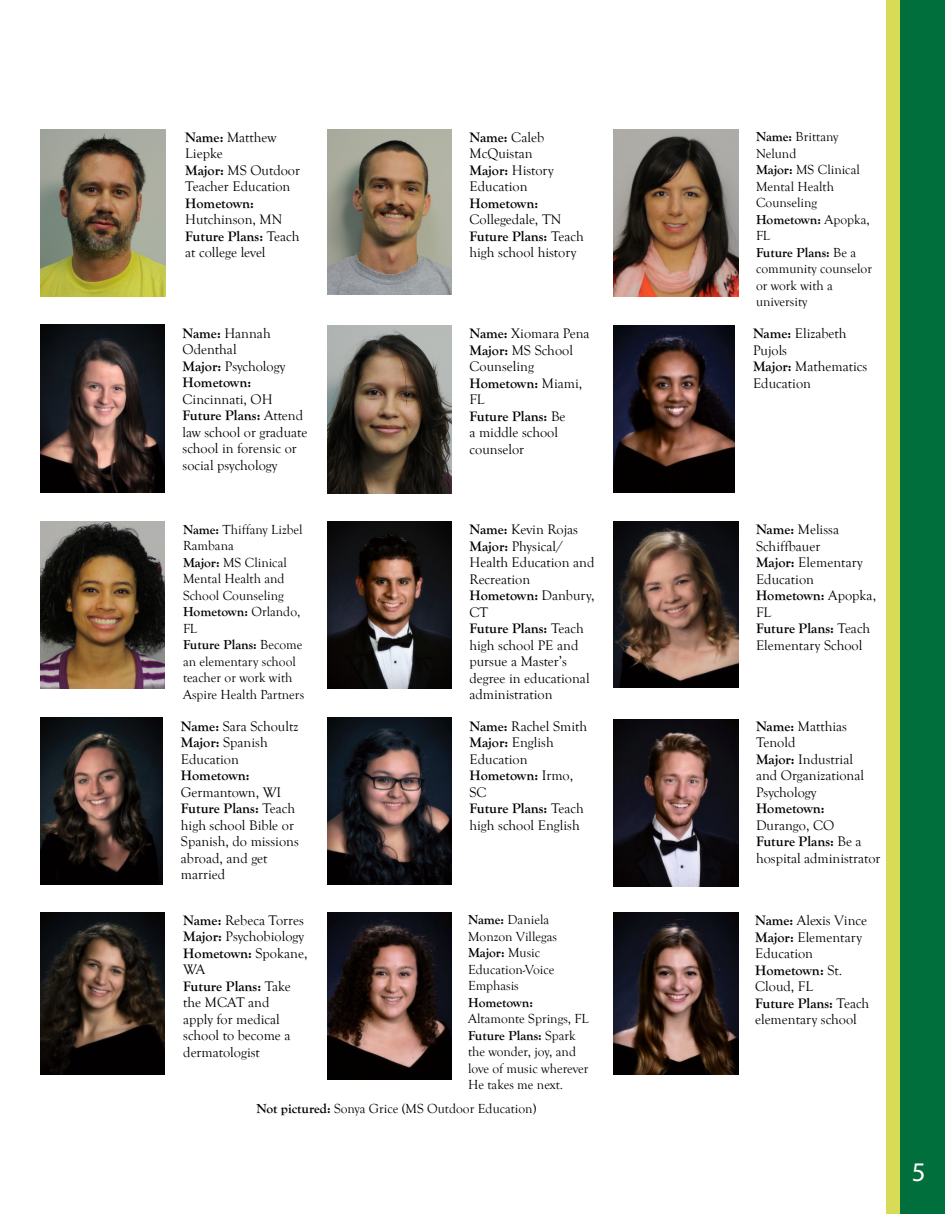
<style>
.page{position:relative;width:945px;height:1215px;background:#fff}
.page>*{position:absolute;margin:0;border:0;box-sizing:border-box;transform-origin:0 0}
.t1{font:27px "Myriad Pro";color:#fff}
.t2{font:14.25px/16.5px "Goudy Old Style T";color:#000}
.t3{font:700 14.25px "Goudy Old Style T";color:#000}
.t4{font:13.5px/16.5px "Goudy Old Style T";color:#000}
.t5{font:700 13.5px "Goudy Old Style T";color:#000}
.s1{font-weight:700}
</style>
<div class="page">
<div style="left:886px;top:0;width:45px;height:1214px;background:#d9da55"></div>
<div style="left:900px;top:0;width:45px;height:1214px;background:#006f3c"></div>
<img style="left:614px;top:129px;width:124px;height:167px">
<img style="left:40px;top:324px;width:125px;height:168px">
<img style="left:614px;top:325px;width:121px;height:167px">
<img style="left:327px;top:129px;width:125px;height:166px">
<img style="left:327px;top:912px;width:125px;height:167px">
<img style="left:40px;top:912px;width:125px;height:162px">
<img style="left:327px;top:718px;width:125px;height:167px">
<img style="left:614px;top:719px;width:124px;height:167px">
<img style="left:40px;top:718px;width:123px;height:167px">
<img style="left:614px;top:522px;width:124px;height:166px">
<img style="left:614px;top:912px;width:124px;height:162px">
<img style="left:327px;top:325px;width:125px;height:169px">
<img style="left:327px;top:522px;width:125px;height:167px">
<img style="left:40px;top:129px;width:126px;height:167px">
<img style="left:40px;top:522px;width:125px;height:166px">
<p class="t2" style="left:185px;top:129px;width:116px"><span class="s1">Name:</span> Matthew<br>Liepke<br><span class="s1">Major:</span> MS Outdoor<br>Teacher Education</p>
<p class="t3" style="left:185px;top:195px;width:70px">Hometown:</p>
<p class="t2" style="left:185px;top:212px;width:116px">Hutchinson, MN<br><span class="s1">Future Plans:</span> Teach at college level</p>
<p class="t2" style="left:183px;top:325px;width:104px"><span class="s1">Name:</span> Hannah<br>Odenthal<br><span class="s1">Major:</span> Psychology<br><span class="s1">Hometown:</span></p>
<p class="t2" style="left:183px;top:391px;width:126px">Cincinnati, OH<br><span class="s1">Future Plans:</span> Attend law school or graduate school in forensic or social psychology</p>
<p class="t4" style="left:183px;top:521px;width:123px"><span class="s1">Name:</span> Thiffany Lizbel<br>Rambana<br><span class="s1">Major:</span> MS Clinical<br>Mental Health and<br>School Counseling<br><span class="s1">Hometown:</span> Orlando,<br>FL<br><span class="s1">Future Plans:</span> Become an elementary school teacher or work with<br>Aspire Health Partners</p>
<p class="t2" style="left:181px;top:718px;width:119px"><span class="s1">Name:</span> Sara Schoultz<br><span class="s1">Major:</span> Spanish<br>Education</p>
<p class="t3" style="left:181px;top:767px;width:70px">Hometown:</p>
<p class="t2" style="left:181px;top:784px;width:119px">Germantown, WI<br><span class="s1">Future Plans:</span> Teach high school Bible or<br>Spanish, do missions abroad, and get married</p>
<p class="t2" style="left:183px;top:912px;width:126px"><span class="s1">Name:</span> Rebeca Torres<br><span class="s1">Major:</span> Psychobiology<br><span class="s1">Hometown:</span> Spokane,<br>WA<br><span class="s1">Future Plans:</span> Take the MCAT and<br>apply for medical school to become a dermatologist</p>
<p class="t2" style="left:470px;top:129px;width:86px"><span class="s1">Name:</span> Caleb<br>McQuistan<br><span class="s1">Major:</span> History<br>Education</p>
<p class="t3" style="left:470px;top:195px;width:70px">Hometown:</p>
<p class="t2" style="left:470px;top:212px;width:116px">Collegedale, TN<br><span class="s1">Future Plans:</span> Teach high school history</p>
<p class="t2" style="left:470px;top:326px;width:122px"><span class="s1">Name:</span> Xiomara Pena<br><span class="s1">Major:</span> MS School<br>Counseling<br><span class="s1">Hometown:</span> Miami,<br>FL<br><span class="s1">Future Plans:</span> Be<br>a middle school counselor</p>
<p class="t2" style="left:470px;top:522px;width:127px"><span class="s1">Name:</span> Kevin Rojas<br><span class="s1">Major:</span> Physical/<br>Health Education and<br>Recreation<br><span class="s1">Hometown:</span> Danbury,<br>CT<br><span class="s1">Future Plans:</span> Teach high school PE and pursue a Master’s degree in educational administration</p>
<p class="t4" style="left:756px;top:129px;width:118px"><span class="s1">Name:</span> Brittany<br>Nelund<br><span class="s1">Major:</span> MS Clinical<br>Mental Health<br>Counseling<br><span class="s1">Hometown:</span> Apopka,<br>FL<br><span class="s1">Future Plans:</span> Be a community counselor or work with a university</p>
<p class="t2" style="left:753px;top:325px;width:116px"><span class="s1">Name:</span> Elizabeth<br>Pujols<br><span class="s1">Major:</span> Mathematics<br>Education</p>
<p class="t2" style="left:756px;top:522px;width:122px"><span class="s1">Name:</span> Melissa<br>Schiffbauer<br><span class="s1">Major:</span> Elementary<br>Education<br><span class="s1">Hometown:</span> Apopka,<br>FL<br><span class="s1">Future Plans:</span> Teach<br>Elementary School</p>
<p class="t2" style="left:470px;top:718px;width:119px"><span class="s1">Name:</span> Rachel Smith<br><span class="s1">Major:</span> English<br>Education<br><span class="s1">Hometown:</span> Irmo,<br>SC<br><span class="s1">Future Plans:</span> Teach high school English</p>
<p class="t2" style="left:756px;top:718px;width:110px"><span class="s1">Name:</span> Matthias<br>Tenold<br><span class="s1">Major:</span> Industrial and Organizational<br>Psychology</p>
<p class="t3" style="left:756px;top:800px;width:70px">Hometown:</p>
<p class="t2" style="left:756px;top:817px;width:126px">Durango, CO<br><span class="s1">Future Plans:</span> Be a hospital administrator</p>
<p class="t4" style="left:468px;top:912px;width:91px"><span class="s1">Name:</span> Daniela<br>Monzon Villegas<br><span class="s1">Major:</span> Music<br>Education-Voice<br>Emphasis</p>
<p class="t5" style="left:468px;top:995px;width:67px">Hometown:</p>
<p class="t4" style="left:468px;top:1011px;width:122px">Altamonte Springs, FL<br><span class="s1">Future Plans:</span> Spark the wonder, joy, and love of music wherever<br>He takes me next.</p>
<p class="t2" style="left:755px;top:913px;width:116px"><span class="s1">Name:</span> Alexis Vince<br><span class="s1">Major:</span> Elementary<br>Education<br><span class="s1">Hometown:</span> St.<br>Cloud, FL<br><span class="s1">Future Plans:</span> Teach elementary school</p>
<p class="t4" style="left:256px;top:1100px;width:281px"><span class="s1">Not pictured:</span> Sonya Grice (MS Outdoor Education)</p>
<h1 class="t1" style="left:912px;top:1155px;width:15px">5</h1>
</div>
